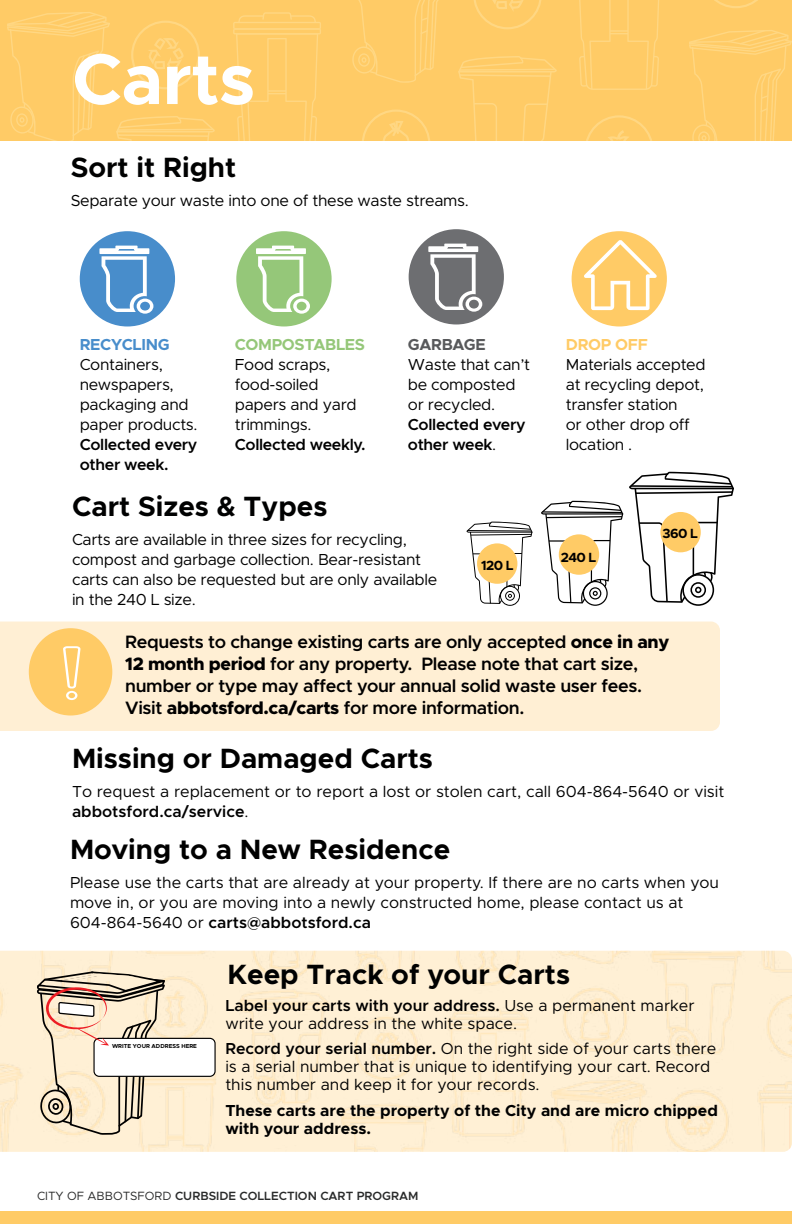
<style>
.page{position:relative;width:792px;height:1224px;background:#fff}
.page>*{position:absolute;margin:0;border:0;box-sizing:border-box;transform-origin:0 0}
.t1{font:700 72px "Metropolis";letter-spacing:-.01em;color:#fff}
.t2{font:700 28px "Metropolis";color:#000101}
.t3{font:700 28px "Metropolis";color:#000}
.t4{font:600 18px/22px "Metropolis";letter-spacing:-.02em;color:#000}
.t5{font:16px/18px "Metropolis";color:#000}
.t6{font:16px/20px "Metropolis";letter-spacing:-.02em;color:#000}
.t7{font:700 16px/18px "Metropolis";color:#000101}
.t8{font:600 16px/20px "Metropolis";letter-spacing:-.02em;color:#000}
.t9{font:700 16px "Metropolis";letter-spacing:-.02em;color:#95c779}
.t10{font:700 16px "Metropolis";letter-spacing:-.02em;color:#488dcb}
.t11{font:700 16px "Metropolis";letter-spacing:-.02em;color:#58595b}
.t12{font:700 16px "Metropolis";letter-spacing:-.02em;color:#ffcb66}
.t13{font:700 13.4px "Metropolis";letter-spacing:-.04em;color:#000}
.t14{font:600 12px "Metropolis";color:#292a2a}
.t15{font:700 5.8px "Metropolis";color:#000}
.s1{font-weight:400}
.s2{font-weight:800}
.s3{font-weight:600}
.s4{color:#000101}
</style>
<div class="page">
<img style="left:0;top:951px;width:792px;height:201px">
<div style="left:0;top:0;width:792px;height:140px;background:#ffcb66"></div>
<svg style="left:458px;top:56px;width:99px;height:85px"></svg>
<svg style="left:352px;top:0;width:87px;height:83px"></svg>
<svg style="left:689px;top:30px;width:103px;height:111px"></svg>
<svg style="left:233px;top:12px;width:88px;height:129px"></svg>
<svg style="left:579px;top:0;width:80px;height:90px"></svg>
<svg style="left:474px;top:0;width:67px;height:29px"></svg>
<svg style="left:585px;top:115px;width:68px;height:26px"></svg>
<svg style="left:714px;top:0;width:44px;height:8px"></svg>
<svg style="left:362px;top:110px;width:68px;height:31px"></svg>
<div style="left:94px;top:1038px;width:121px;height:38px;background:#fff;border-radius:5px"></div>
<div style="left:93px;top:1038px;width:123px;height:39px;border:1px solid #000;border-radius:5px"></div>
<svg style="left:36px;top:950px;width:132px;height:186px;background:#e0d1bc"></svg>
<div style="left:80px;top:231px;width:95px;height:95px;background:#488dcb;border-radius:50%"></div>
<svg style="left:7px;top:12px;width:208px;height:302px"></svg>
<div style="left:236px;top:231px;width:96px;height:95px;background:#95c779;border-radius:50%"></div>
<svg style="left:256px;top:246px;width:54px;height:68px"></svg>
<div style="left:409px;top:229px;width:95px;height:95px;background:#6d6e71;border-radius:50%"></div>
<svg style="left:428px;top:242px;width:76px;height:70px"></svg>
<div style="left:572px;top:231px;width:95px;height:95px;background:#ffcb66;border-radius:50%"></div>
<svg style="left:584px;top:240px;width:73px;height:70px"></svg>
<svg style="left:467px;top:522px;width:66px;height:84px"></svg>
<svg style="left:541px;top:501px;width:82px;height:105px"></svg>
<svg style="left:629px;top:472px;width:105px;height:134px"></svg>
<div style="left:477px;top:543px;width:40px;height:41px;background:#ffcb66;border-radius:50%"></div>
<div style="left:660px;top:512px;width:41px;height:40px;background:#ffcb66;border-radius:50%"></div>
<div style="left:559px;top:534px;width:40px;height:41px;background:#ffcb66;border-radius:50%"></div>
<div style="left:0;top:622px;width:720px;height:109px;background:#ffefd4"></div>
<div style="left:29px;top:628px;width:83px;height:88px;background:#ffcb66;border-radius:50%"></div>
<svg style="left:63px;top:646px;width:18px;height:54px"></svg>
<div style="left:0;top:1211px;width:792px;height:13px;background:#ffcb66"></div>
<h1 class="t1" style="left:72px;top:34px;width:185px">Carts</h1>
<h2 class="t2" style="left:71px;top:150px;width:167px">Sort it Right</h2>
<p class="t6" style="left:71px;top:191px;width:400px">Separate your waste into one of these waste streams.</p>
<p class="t10" style="left:80px;top:334px;width:92px">RECYCLING</p>
<p class="t6" style="left:80px;top:354px;width:119px">Containers, newspapers, packaging and paper products.</p>
<p class="t8" style="left:80px;top:434px;width:119px">Collected every other week.</p>
<p class="t9" style="left:235px;top:335px;width:132px">COMPOSTABLES</p>
<p class="t6" style="left:235px;top:355px;width:123px">Food scraps, food-soiled papers and yard trimmings.</p>
<p class="t8" style="left:235px;top:435px;width:132px">Collected weekly.</p>
<p class="t11" style="left:408px;top:334px;width:79px">GARBAGE</p>
<p class="t6" style="left:408px;top:354px;width:124px">Waste that can’t be composted or recycled.</p>
<p class="t8" style="left:408px;top:414px;width:119px">Collected every other week<span class="s1">.</span></p>
<h2 class="t2" style="left:72px;top:489px;width:257px">Cart Sizes &amp; Types</h2>
<p class="t6" style="left:72px;top:529px;width:367px">Carts are available in three sizes for recycling, compost and garbage collection. Bear-resistant carts can also be requested but are only available in the 240 L size.</p>
<p class="t13" style="left:481px;top:557px;width:34px">120 L</p>
<p class="t12" style="left:566px;top:334px;width:84px">DROP OFF</p>
<p class="t6" style="left:566px;top:354px;width:141px">Materials accepted at recycling depot, transfer station<br>or other drop off location .</p>
<p class="t13" style="left:561px;top:549px;width:37px">240 L</p>
<p class="t13" style="left:663px;top:525px;width:37px">360 L</p>
<p class="t4" style="left:125px;top:631px;width:546px">Requests to change existing carts are only accepted <span class="s2">once in any 12 month period</span> for any property. Please note that cart size, number or type may affect your annual solid waste user fees.<br>Visit <span class="s2">abbotsford.ca/carts</span> for more information.</p>
<h2 class="t3" style="left:72px;top:740px;width:363px">Missing or Damaged Carts</h2>
<p class="t5" style="left:72px;top:781px;width:654px;line-height:20px">To request a replacement or to report a lost or stolen cart, call 604-864-5640 or visit <span class="s3">abbotsford.ca/service</span>.</p>
<h2 class="t3" style="left:70px;top:831px;width:382px">Moving to a New Residence</h2>
<p class="t5" style="left:70px;top:872px;width:651px;line-height:20px">Please use the carts that are already at your property. If there are no carts when you move in, or you are moving into a newly constructed home, please contact us at<br>604-864-5640 or <span class="s3">carts@abbotsford.ca</span></p>
<p class="t15" style="left:112px;top:1042px;width:86px">WRITE YOUR ADDRESS HERE</p>
<h2 class="t2" style="left:228px;top:957px;width:344px">Keep Track of your Carts</h2>
<p class="t5" style="left:225px;top:997px;width:471px"><span class="s3">Label your carts with your address.</span> Use a permanent marker write your address in the white space.</p>
<p class="t5" style="left:225px;top:1040px;width:492px"><span class="s3">Record your serial number.</span> On the right side of your carts there is a serial number that is unique to identifying your cart. Record this nu<span class="s4">mber and keep it for your records.</span></p>
<p class="t7" style="left:225px;top:1101px;width:494px">These carts are the property of the City and are micro chipped with your address.</p>
<p class="t14" style="left:37px;top:1188px;width:383px"><span class="s1">CITY OF ABBOTSFORD</span> CURBSIDE COLLECTION CART PROGRAM</p>
</div>
